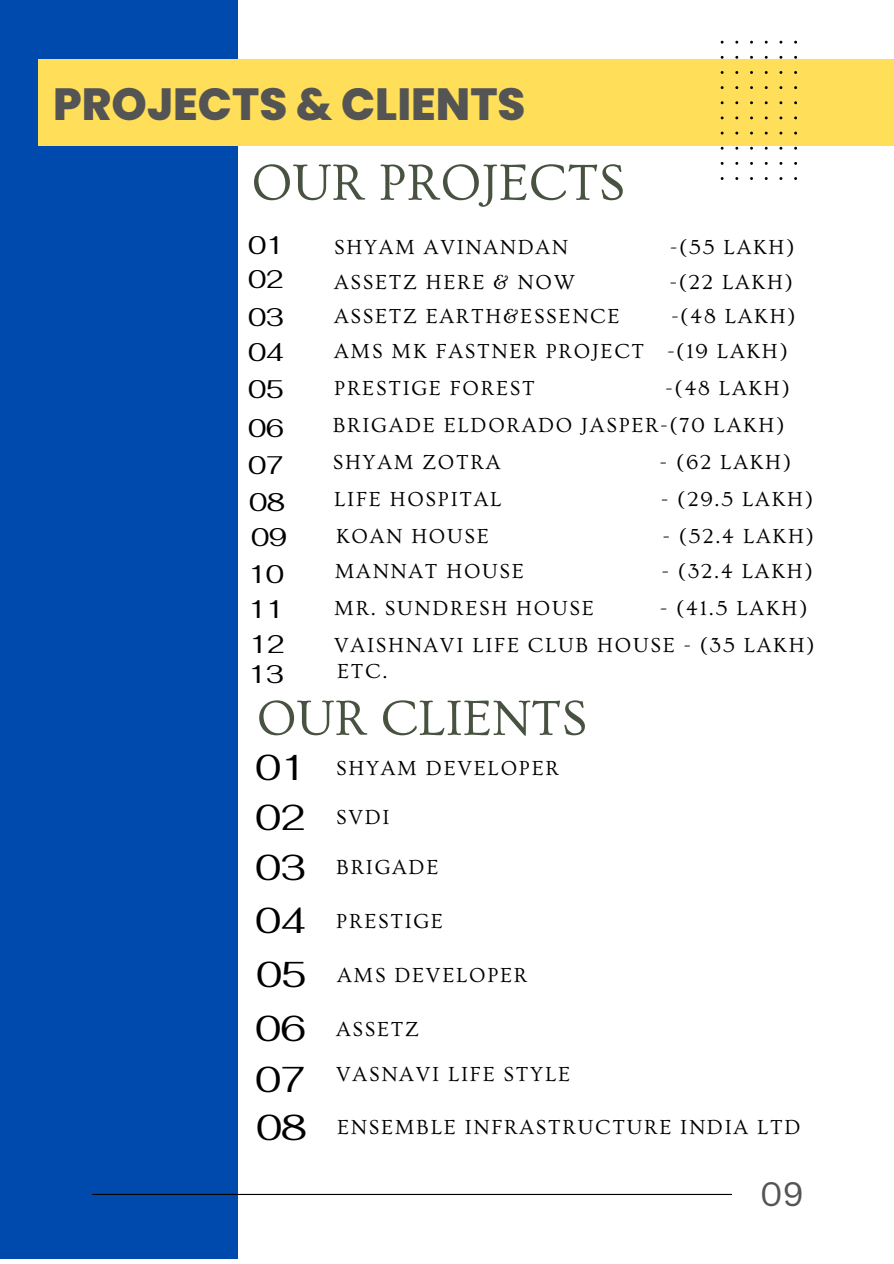
<style>
.page{position:relative;width:894px;height:1264px;background:#fff}
.page>*{position:absolute;margin:0;border:0;box-sizing:border-box;transform-origin:0 0}
.t1{font:53.1px "Ovo";color:#485241}
.t2{font:51.6px "Ovo";color:#485241}
.t3{font:800 45px "Poppins";color:#545454}
.t4{font:35.85px "Fahkwang";color:#000001}
.t5{font:33px "Canva Sans";color:#545454}
.t6{font:25.35px "Fahkwang";color:#000001}
.t7{font:21.3px "Ovo";letter-spacing:.08em;color:#000001}
</style>
<div class="page">
<div style="left:0;top:0;width:238px;height:1258px;background:#004aad"></div>
<hr style="left:92px;top:1193px;width:639px;height:1px;background:#000">
<div style="left:38px;top:59px;width:855px;height:87px;background:#ffde59"></div>
<svg style="left:720px;top:41px;width:76px;height:139px"></svg>
<p class="t3" style="left:53px;top:73px;width:473px">PROJECTS &amp; CLIENTS</p>
<p class="t1" style="left:251px;top:154px;width:375px">OUR PROJECTS</p>
<p class="t6" style="left:248px;top:228px;width:37px">01</p>
<p class="t7" style="left:334px;top:236px;width:235px">SHYAM AVINANDAN</p>
<p class="t7" style="left:670px;top:236px;width:126px">-(55 LAKH)</p>
<p class="t7" style="left:334px;top:270px;width:242px">ASSETZ HERE &amp; NOW</p>
<p class="t7" style="left:669px;top:270px;width:125px">-(22 LAKH)</p>
<p class="t6" style="left:248px;top:300px;width:37px">03</p>
<p class="t7" style="left:334px;top:305px;width:286px">ASSETZ EARTH&amp;ESSENCE</p>
<p class="t7" style="left:671px;top:305px;width:126px">-(48 LAKH)</p>
<p class="t6" style="left:248px;top:335px;width:37px">04</p>
<p class="t7" style="left:334px;top:340px;width:455px">AMS MK FASTNER PROJECT -(19 LAKH)</p>
<p class="t6" style="left:248px;top:372px;width:37px">05</p>
<p class="t7" style="left:334px;top:376px;width:202px">PRESTIGE FOREST</p>
<p class="t7" style="left:665px;top:376px;width:126px">-(48 LAKH)</p>
<p class="t6" style="left:248px;top:411px;width:37px">06</p>
<p class="t7" style="left:332px;top:413px;width:453px">BRIGADE ELDORADO JASPER-(70 LAKH)</p>
<p class="t6" style="left:248px;top:262px;width:37px">02</p>
<p class="t6" style="left:248px;top:448px;width:37px">07</p>
<h1 class="t7" style="left:332px;top:450px;width:169px">SHYAM ZOTRA</h1>
<h1 class="t7" style="left:659px;top:450px;width:133px">- (62 LAKH)</h1>
<p class="t6" style="left:249px;top:485px;width:37px">08</p>
<p class="t7" style="left:334px;top:487px;width:169px">LIFE HOSPITAL</p>
<p class="t7" style="left:661px;top:487px;width:153px">- (29.5 LAKH)</p>
<p class="t6" style="left:251px;top:520px;width:37px">09</p>
<p class="t7" style="left:336px;top:524px;width:154px">KOAN HOUSE</p>
<p class="t7" style="left:662px;top:524px;width:153px">- (52.4 LAKH)</p>
<p class="t6" style="left:248px;top:557px;width:37px">10</p>
<p class="t7" style="left:335px;top:559px;width:190px">MANNAT HOUSE</p>
<p class="t7" style="left:661px;top:559px;width:152px">- (32.4 LAKH)</p>
<p class="t6" style="left:248px;top:592px;width:37px">11</p>
<p class="t7" style="left:334px;top:596px;width:261px">MR. SUNDRESH HOUSE</p>
<p class="t7" style="left:659px;top:596px;width:149px">- (41.5 LAKH)</p>
<p class="t6" style="left:249px;top:627px;width:37px">12</p>
<p class="t7" style="left:334px;top:633px;width:482px">VAISHNAVI LIFE CLUB HOUSE - (35 LAKH)</p>
<p class="t6" style="left:248px;top:657px;width:37px">13</p>
<p class="t7" style="left:337px;top:659px;width:52px">ETC.</p>
<p class="t2" style="left:256px;top:690px;width:332px">OUR CLIENTS</p>
<h2 class="t4" style="left:256px;top:743px;width:51px">01</h2>
<h1 class="t7" style="left:336px;top:756px;width:224px">SHYAM DEVELOPER</h1>
<p class="t4" style="left:256px;top:794px;width:51px">02</p>
<p class="t7" style="left:336px;top:806px;width:55px">SVDI</p>
<p class="t4" style="left:256px;top:843px;width:51px">03</p>
<p class="t7" style="left:336px;top:855px;width:104px">BRIGADE</p>
<p class="t4" style="left:256px;top:897px;width:51px">04</p>
<p class="t7" style="left:336px;top:909px;width:108px">PRESTIGE</p>
<p class="t4" style="left:256px;top:951px;width:51px">05</p>
<p class="t7" style="left:337px;top:963px;width:192px">AMS DEVELOPER</p>
<p class="t4" style="left:256px;top:1005px;width:51px">06</p>
<p class="t7" style="left:336px;top:1017px;width:84px">ASSETZ</p>
<p class="t4" style="left:256px;top:1055px;width:51px">07</p>
<p class="t7" style="left:336px;top:1062px;width:235px">VASNAVI LIFE STYLE</p>
<p class="t4" style="left:256px;top:1103px;width:51px">08</p>
<p class="t7" style="left:337px;top:1115px;width:465px">ENSEMBLE INFRASTRUCTURE INDIA LTD</p>
<p class="t5" style="left:759px;top:1170px;width:46px">09</p>
</div>
